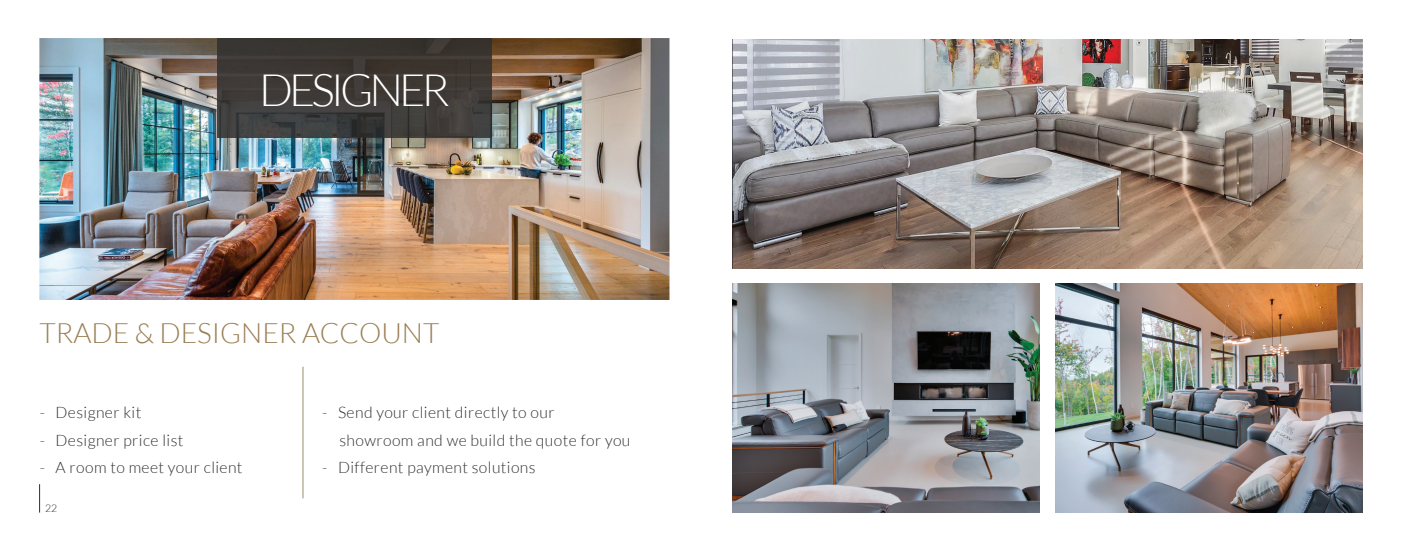
<style>
.page{position:relative;width:1402px;height:552px;background:#fff}
.page>*{position:absolute;margin:0;border:0;box-sizing:border-box;transform-origin:0 0}
.t1{font:300 44.62px "Lato";letter-spacing:-.09em;color:#fff}
.t2{font:300 28px "Lato";color:#997e53}
.t3{font:300 15.75px/27.1px "Lato";letter-spacing:.025em;color:#2d2e2d}
.t4{font:300 10.5px "Lato";color:#2d2e2d}
</style>
<div class="page">
<img style="left:39px;top:38px;width:630px;height:262px">
<hr style="left:303px;top:366px;width:1px;height:132px;background:#9d8c6e">
<img style="left:218px;top:38px;width:273px;height:99px">
<img style="left:732px;top:39px;width:630px;height:229px">
<img style="left:732px;top:284px;width:308px;height:228px">
<img style="left:1055px;top:284px;width:307px;height:228px">
<svg style="left:39px;top:484px;width:1px;height:28px"></svg>
<h1 class="t1" style="left:259px;top:66px;width:192px">DESIGNER</h1>
<h2 class="t2" style="left:39px;top:318px;width:402px">TRADE &amp; DESIGNER ACCOUNT</h2>
<p class="t3" style="left:40px;top:399px;width:103px">- Designer kit</p>
<p class="t3" style="left:40px;top:426px;width:145px">- Designer price list</p>
<p class="t3" style="left:40px;top:453px;width:204px">- A room to meet your client</p>
<p class="t4" style="left:45px;top:502px;width:14px">22</p>
<p class="t3" style="left:339px;top:399px;width:292px;text-indent:-17px">- Send your client directly to our showroom and we build the quote for you</p>
<p class="t3" style="left:322px;top:453px;width:215px">- Different payment solutions</p>
</div>
